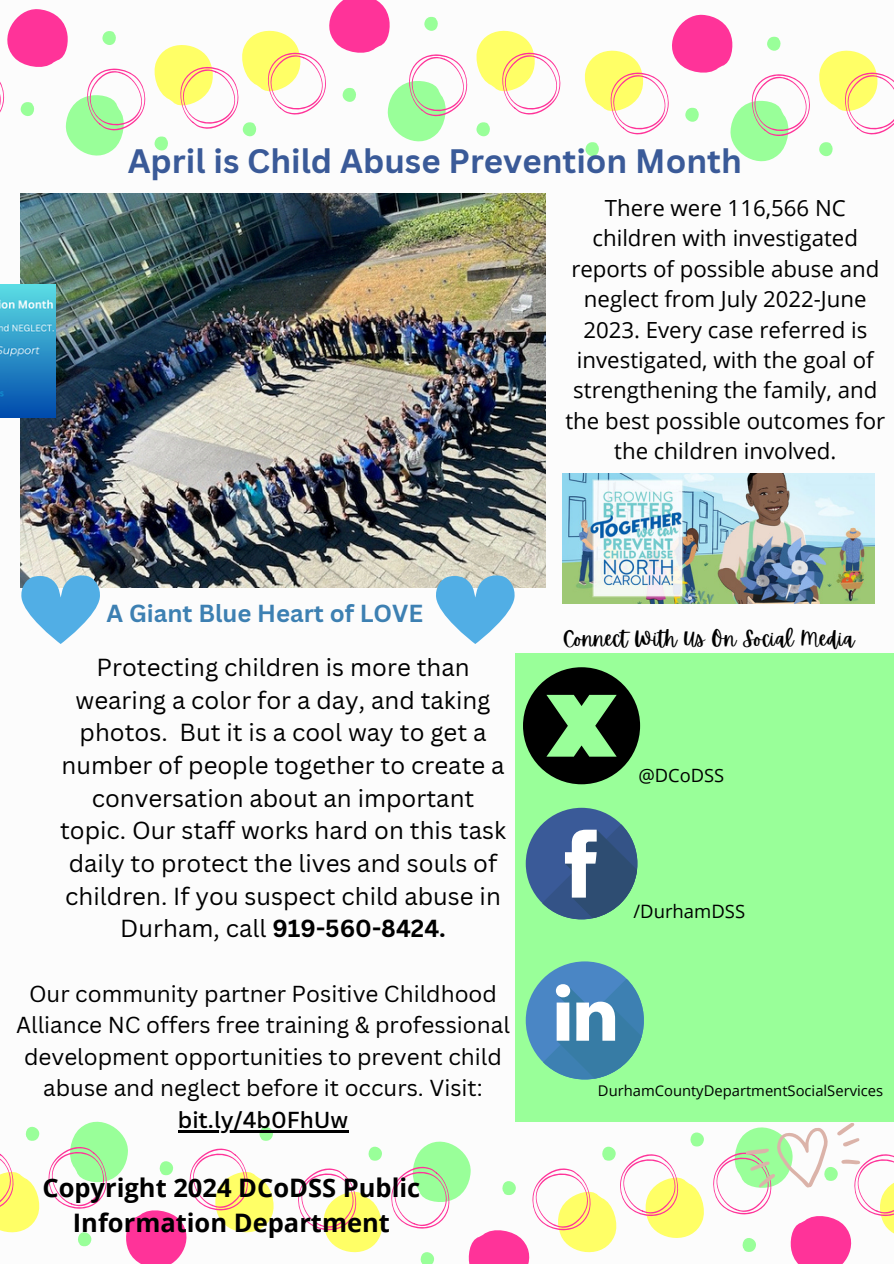
<style>
.page{position:relative;width:894px;height:1264px;background:#fff}
.page>*{position:absolute;margin:0;border:0;box-sizing:border-box;transform-origin:0 0}
.t1{font:700 33px "Canva Sans";color:#3a5a98}
.t2{font:700 25.5px/34.8px "Open Sans";color:#000;text-align:center}
.t3{font:24px/32.7px "Canva Sans";color:#000;text-align:center}
.t4{font:700 24px "Canva Sans";color:#3d80b2}
.t5{font:22.5px/31.5px "Canva Sans";color:#000;text-align:center}
.t6{font:500 22.5px "Canva Sans";color:#000}
.t7{font:22.2px/30.3px "Open Sans";color:#000;text-align:center}
.t8{font:20.85px "Apricots";color:#000}
.t9{font:18.45px "Open Sans";color:#000}
.t10{font:18.3px "Open Sans";color:#000}
.t11{font:14.7px "Open Sans";color:#000}
.s1{font-weight:700}
</style>
<div class="page">
<div style="left:515px;top:653px;width:378px;height:468px;background:#9f9"></div>
<svg style="left:476px;top:122px;width:14px;height:15px"></svg>
<svg style="left:0;top:0;width:467px;height:155px"></svg>
<svg style="left:476px;top:30px;width:84px;height:85px"></svg>
<svg style="left:584px;top:15px;width:309px;height:146px"></svg>
<svg style="left:297px;top:1130px;width:407px;height:133px"></svg>
<svg style="left:25px;top:1126px;width:15px;height:15px"></svg>
<svg style="left:48px;top:1121px;width:227px;height:142px"></svg>
<svg style="left:0;top:1153px;width:40px;height:80px"></svg>
<svg style="left:712px;top:1121px;width:181px;height:142px"></svg>
<div style="left:525px;top:807px;width:112px;height:112px;background:#3a5a98;border-radius:50%"></div>
<svg style="left:542px;top:824px;width:96px;height:96px"></svg>
<div style="left:525px;top:961px;width:118px;height:118px;background:#4a86c5;border-radius:50%"></div>
<svg style="left:543px;top:978px;width:101px;height:102px"></svg>
<svg style="left:523px;top:667px;width:117px;height:117px"></svg>
<img style="left:20px;top:193px;width:526px;height:394px">
<svg style="left:20px;top:575px;width:81px;height:69px"></svg>
<svg style="left:434px;top:575px;width:81px;height:69px"></svg>
<img style="left:0;top:285px;width:56px;height:132px">
<img style="left:562px;top:473px;width:312px;height:130px">
<hr style="left:178px;top:1130px;width:170px;height:2px;background:#000">
<p class="t1" style="left:128px;top:138px;width:615px">April is Child Abuse Prevention Month</p>
<p class="t7" style="left:565px;top:192px;width:321px">There were 116,566 NC children with investigated reports of possible abuse and neglect from July 2022-June<br>2023. Every case referred is investigated, with the goal of strengthening the family, and the best possible outcomes for the children involved.</p>
<h4 class="t4" style="left:107px;top:596px;width:318px">A Giant Blue Heart of LOVE</h4>
<p class="t3" style="left:60px;top:650px;width:447px">Protecting children is more than wearing a color for a day, and taking photos. But it is a cool way to get a number of people together to create a conversation about an important topic. Our staff works hard on this task daily to protect the lives and souls of children. If you suspect child abuse in Durham, call <span class="s1">919-560-8424.</span></p>
<h3 class="t5" style="left:16px;top:977px;width:495px">Our community partner Positive Childhood Alliance NC offers free training &amp; professional development opportunities to prevent child abuse and neglect before it occurs. Visit:</h3>
<p class="t6" style="left:178px;top:1103px;width:172px">bit.ly/4b0FhUw</p>
<h1 class="t2" style="left:42px;top:1169px;width:379px">Copyright 2024 DCoDSS Public<br>Information Department</h1>
<h4 class="t8" style="left:562px;top:626px;width:293px">Connect With Us On Social Media</h4>
<p class="t10" style="left:638px;top:762px;width:87px">@DCoDSS</p>
<p class="t9" style="left:633px;top:898px;width:113px">/DurhamDSS</p>
<h2 class="t11" style="left:597px;top:1080px;width:287px">DurhamCountyDepartmentSocialServices</h2>
</div>
